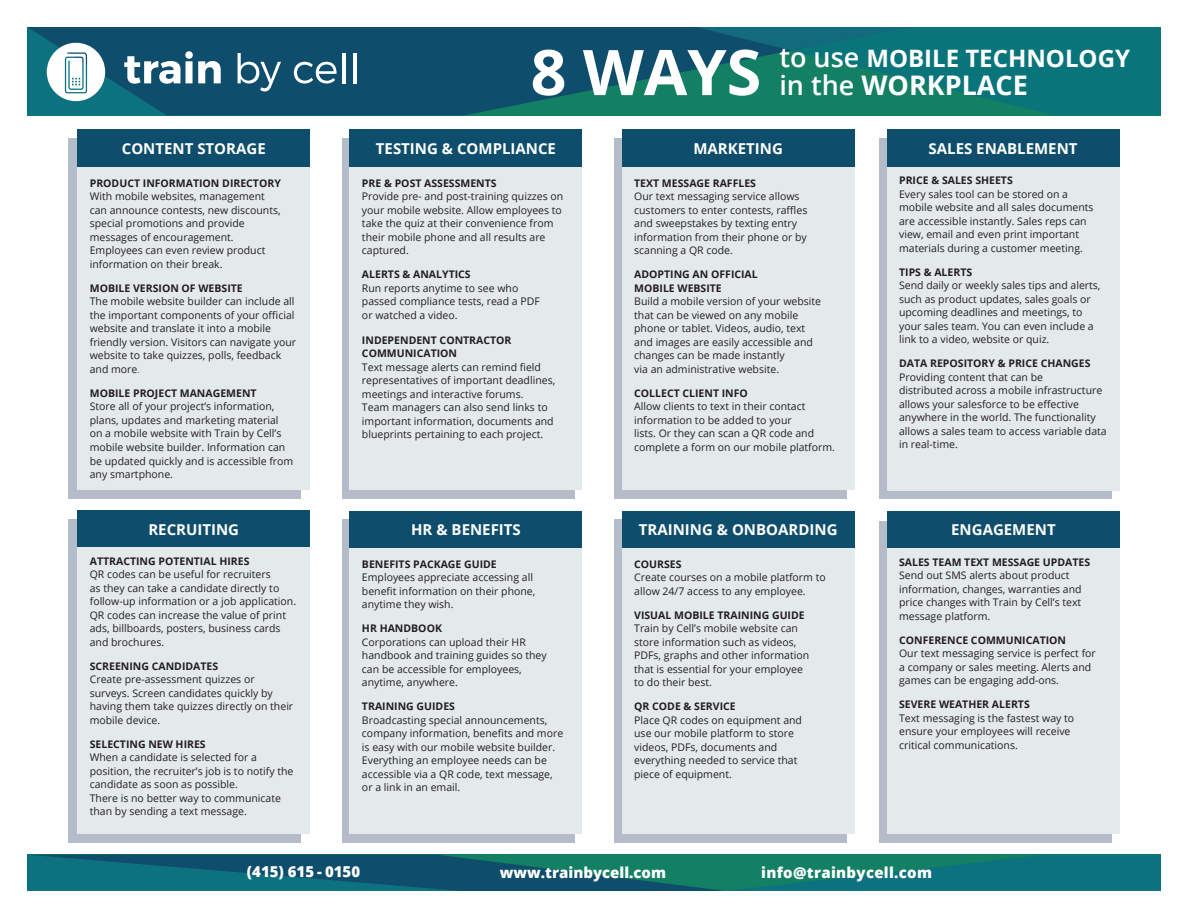
<style>
.page{position:relative;width:1188px;height:918px;background:#fff}
.page>*{position:absolute;margin:0;border:0;box-sizing:border-box;transform-origin:0 0}
.t1{font:700 63px "Open Sans";color:#fff}
.t2{font:700 27px "Open Sans";color:#fff}
.t3{font:700 24px "Open Sans";color:#fff}
.t4{font:700 15px "Open Sans";color:#fff}
.t5{font:800 15px "Open Sans";color:#fff}
.t6{font:800 15px "Open Sans";letter-spacing:.02em;color:#fff}
.t7{font:10.5px/13.5px "Open Sans";color:#231f20}
.t8{font:700 10.5px/13.5px "Open Sans";color:#231f20}
.s1{font-weight:300;font-stretch:condensed}
.s2{font-weight:600;font-size:27px}
.s3{font-weight:600}
</style>
<div class="page">
<svg style="left:27px;top:855px;width:1134px;height:36px;background:#0e6a72"></svg>
<div style="left:68px;top:138px;width:233px;height:361px;background:#b4bbc9"></div>
<div style="left:68px;top:519px;width:233px;height:324px;background:#b4bbc9"></div>
<div style="left:342px;top:138px;width:233px;height:361px;background:#b4bbc9"></div>
<div style="left:342px;top:519px;width:233px;height:324px;background:#b4bbc9"></div>
<div style="left:615px;top:138px;width:232px;height:361px;background:#b4bbc9"></div>
<div style="left:615px;top:519px;width:232px;height:324px;background:#b4bbc9"></div>
<div style="left:880px;top:138px;width:232px;height:361px;background:#b4bbc9"></div>
<div style="left:880px;top:521px;width:232px;height:322px;background:#b4bbc9"></div>
<div style="left:77px;top:544px;width:233px;height:290px;background:#e4eaec"></div>
<div style="left:77px;top:511px;width:233px;height:36px;background:#0e4d6c"></div>
<div style="left:622px;top:167px;width:233px;height:323px;background:#e4eaec"></div>
<div style="left:622px;top:129px;width:233px;height:38px;background:#0e4d6c"></div>
<div style="left:350px;top:167px;width:232px;height:323px;background:#e4eaec"></div>
<div style="left:350px;top:129px;width:232px;height:38px;background:#0e4d6c"></div>
<div style="left:622px;top:547px;width:233px;height:287px;background:#e4eaec"></div>
<div style="left:622px;top:511px;width:233px;height:36px;background:#0e4d6c"></div>
<div style="left:887px;top:164px;width:233px;height:326px;background:#e4eaec"></div>
<div style="left:887px;top:129px;width:233px;height:38px;background:#0e4d6c"></div>
<div style="left:887px;top:545px;width:233px;height:289px;background:#e4eaec"></div>
<div style="left:887px;top:511px;width:233px;height:36px;background:#0e4d6c"></div>
<div style="left:350px;top:547px;width:232px;height:287px;background:#e4eaec"></div>
<div style="left:350px;top:511px;width:232px;height:36px;background:#0e4d6c"></div>
<div style="left:77px;top:167px;width:233px;height:323px;background:#e4eaec"></div>
<div style="left:77px;top:129px;width:233px;height:38px;background:#0e4d6c"></div>
<svg style="left:221px;top:27px;width:475px;height:89px;background:#0f546b"></svg>
<svg style="left:696px;top:27px;width:465px;height:89px;background:#0d7572"></svg>
<svg style="left:27px;top:27px;width:194px;height:89px"></svg>
<svg style="left:238px;top:53px;width:43px;height:38px"></svg>
<svg style="left:294px;top:62px;width:43px;height:22px"></svg>
<hr style="left:342px;top:53px;width:3px;height:30px;background:#fff">
<hr style="left:354px;top:53px;width:3px;height:30px;background:#fff">
<h3 class="t4" style="left:122px;top:138px;width:145px">CONTENT STORAGE</h3>
<p class="t8" style="left:90px;top:176px;width:193px">PRODUCT INFORMATION DIRECTORY</p>
<p class="t7" style="left:90px;top:190px;width:192px">With mobile websites, management can announce contests, new discounts, special promotions and provide messages of encouragement.<br>Employees can even review product information on their break.</p>
<p class="t8" style="left:90px;top:281px;width:155px">MOBILE VERSION OF WEBSITE</p>
<p class="t7" style="left:90px;top:295px;width:208px">The mobile website builder can include all the important components of your official website and translate it into a mobile friendly version. Visitors can navigate your website to take quizzes, polls, feedback and more<span class="s1">.</span></p>
<p class="t8" style="left:90px;top:386px;width:168px">MOBILE PROJECT MANAGEMENT</p>
<p class="t7" style="left:90px;top:400px;width:205px">Store all of your project’s information, plans, updates and marketing material on a mobile website with Train by Cell’s mobile website builder. Information can be updated quickly and is accessible from any smartphone.</p>
<h3 class="t4" style="left:148px;top:519px;width:92px">RECRUITING</h3>
<p class="t8" style="left:90px;top:554px;width:161px">ATTRACTING POTENTIAL HIRES</p>
<p class="t7" style="left:90px;top:568px;width:208px">QR codes can be useful for recruiters<br>as they can take a candidate directly to follow-up information or a job application.<br>QR codes can increase the value of print ads, billboards, posters, business cards and brochures.</p>
<p class="t8" style="left:90px;top:659px;width:130px">SCREENING CANDIDATES</p>
<p class="t7" style="left:90px;top:673px;width:205px">Create pre-assessment quizzes or surveys. Screen candidates quickly by having them take quizzes directly on their mobile device.</p>
<p class="t8" style="left:90px;top:737px;width:117px">SELECTING NEW HIRES</p>
<p class="t7" style="left:90px;top:751px;width:205px">When a candidate is selected for a position, the recruiter’s job is to notify the candidate as soon as possible.<br>There is no better way to communicate than by sending a text message.</p>
<h1 class="t1" style="left:531px;top:28px;width:232px">8 WAYS</h1>
<h3 class="t3" style="left:779px;top:41px;width:352px"><span class="s2">to use</span> MOBILE TECHNOLOGY</h3>
<h2 class="t2" style="left:779px;top:67px;width:250px"><span class="s3">in the</span> WORKPLACE</h2>
<h3 class="t4" style="left:376px;top:138px;width:182px">TESTING &amp; COMPLIANCE</h3>
<p class="t8" style="left:362px;top:176px;width:136px">PRE &amp; POST ASSESSMENTS</p>
<p class="t7" style="left:362px;top:190px;width:203px">Provide pre- and post-training quizzes on your mobile website. Allow employees to take the quiz at their convenience from their mobile phone and all results are captured.</p>
<p class="t8" style="left:362px;top:268px;width:110px">ALERTS &amp; ANALYTICS</p>
<p class="t7" style="left:362px;top:281px;width:179px">Run reports anytime to see who passed compliance tests, read a PDF or watched a video.</p>
<p class="t8" style="left:362px;top:333px;width:151px">INDEPENDENT CONTRACTOR<br>COMMUNICATION</p>
<p class="t7" style="left:362px;top:360px;width:195px">Text message alerts can remind field representatives of important deadlines, meetings and interactive forums.<br>Team managers can also send links to important information, documents and blueprints pertaining to each project.</p>
<h3 class="t4" style="left:411px;top:519px;width:111px">HR &amp; BENEFITS</h3>
<p class="t8" style="left:362px;top:557px;width:136px">BENEFITS PACKAGE GUIDE</p>
<p class="t7" style="left:362px;top:571px;width:175px">Employees appreciate accessing all benefit information on their phone, anytime they wish.</p>
<p class="t8" style="left:362px;top:622px;width:82px">HR HANDBOOK</p>
<p class="t7" style="left:362px;top:635px;width:186px">Corporations can upload their HR handbook and training guides so they can be accessible for employees, anytime, anywhere.</p>
<p class="t8" style="left:362px;top:700px;width:95px">TRAINING GUIDES</p>
<p class="t7" style="left:362px;top:713px;width:203px">Broadcasting special announcements, company information, benefits and more is easy with our mobile website builder.<br>Everything an employee needs can be accessible via a QR code, text message, or a link in an email.</p>
<h3 class="t4" style="left:693px;top:138px;width:91px">MARKETING</h3>
<p class="t8" style="left:634px;top:176px;width:123px">TEXT MESSAGE RAFFLES</p>
<p class="t7" style="left:634px;top:190px;width:175px">Our text messaging service allows customers to enter contests, raffles and sweepstakes by texting entry information from their phone or by scanning a QR code.</p>
<p class="t8" style="left:634px;top:268px;width:125px">ADOPTING AN OFFICIAL<br>MOBILE WEBSITE</p>
<p class="t7" style="left:634px;top:295px;width:188px">Build a mobile version of your website that can be viewed on any mobile phone or tablet. Videos, audio, text and images are easily accessible and changes can be made instantly<br>via an administrative website.</p>
<p class="t8" style="left:634px;top:386px;width:115px">COLLECT CLIENT INFO</p>
<p class="t7" style="left:634px;top:400px;width:202px">Allow clients to text in their contact information to be added to your<br>lists. Or they can scan a QR code and complete a form on our mobile platform.</p>
<h3 class="t4" style="left:639px;top:519px;width:200px">TRAINING &amp; ONBOARDING</h3>
<p class="t8" style="left:634px;top:557px;width:49px">COURSES</p>
<p class="t7" style="left:634px;top:571px;width:193px">Create courses on a mobile platform to allow 24/7 access to any employee.</p>
<p class="t8" style="left:634px;top:608px;width:172px">VISUAL MOBILE TRAINING GUIDE</p>
<p class="t7" style="left:634px;top:622px;width:177px">Train by Cell’s mobile website can store information such as videos,<br>PDFs, graphs and other information that is essential for your employee to do their best.</p>
<p class="t8" style="left:634px;top:700px;width:103px">QR CODE &amp; SERVICE</p>
<p class="t7" style="left:634px;top:713px;width:169px">Place QR codes on equipment and use our mobile platform to store videos, PDFs, documents and everything needed to service that piece of equipment.</p>
<h3 class="t4" style="left:929px;top:138px;width:150px">SALES ENABLEMENT</h3>
<p class="t8" style="left:899px;top:174px;width:115px">PRICE &amp; SALES SHEETS</p>
<p class="t7" style="left:899px;top:187px;width:196px">Every sales tool can be stored on a mobile website and all sales documents are accessible instantly. Sales reps can view, email and even print important materials during a customer meeting.</p>
<p class="t8" style="left:899px;top:265px;width:75px">TIPS &amp; ALERTS</p>
<p class="t7" style="left:899px;top:279px;width:203px">Send daily or weekly sales tips and alerts, such as product updates, sales goals or upcoming deadlines and meetings, to your sales team. You can even include a link to a video, website or quiz.</p>
<p class="t8" style="left:899px;top:357px;width:193px">DATA REPOSITORY &amp; PRICE CHANGES</p>
<p class="t7" style="left:899px;top:370px;width:209px">Providing content that can be<br>distributed across a mobile infrastructure allows your salesforce to be effective anywhere in the world. The functionality allows a sales team to access variable data in real-time.</p>
<h3 class="t4" style="left:951px;top:519px;width:106px">ENGAGEMENT</h3>
<p class="t8" style="left:899px;top:555px;width:193px">SALES TEAM TEXT MESSAGE UPDATES</p>
<p class="t7" style="left:899px;top:568px;width:184px">Send out SMS alerts about product information, changes, warranties and price changes with Train by Cell’s text message platform.</p>
<p class="t8" style="left:899px;top:633px;width:169px">CONFERENCE COMMUNICATION</p>
<p class="t7" style="left:899px;top:646px;width:198px">Our text messaging service is perfect for a company or sales meeting. Alerts and games can be engaging add-ons.</p>
<p class="t8" style="left:899px;top:697px;width:132px">SEVERE WEATHER ALERTS</p>
<p class="t7" style="left:899px;top:711px;width:177px">Text messaging is the fastest way to ensure your employees will receive critical communications.</p>
<h3 class="t5" style="left:247px;top:860px;width:115px">(415) 615 - 0150</h3>
<h3 class="t5" style="left:500px;top:861px;width:168px">www.trainbycell.com</h3>
<h3 class="t6" style="left:761px;top:861px;width:172px">info@trainbycell.com</h3>
</div>
